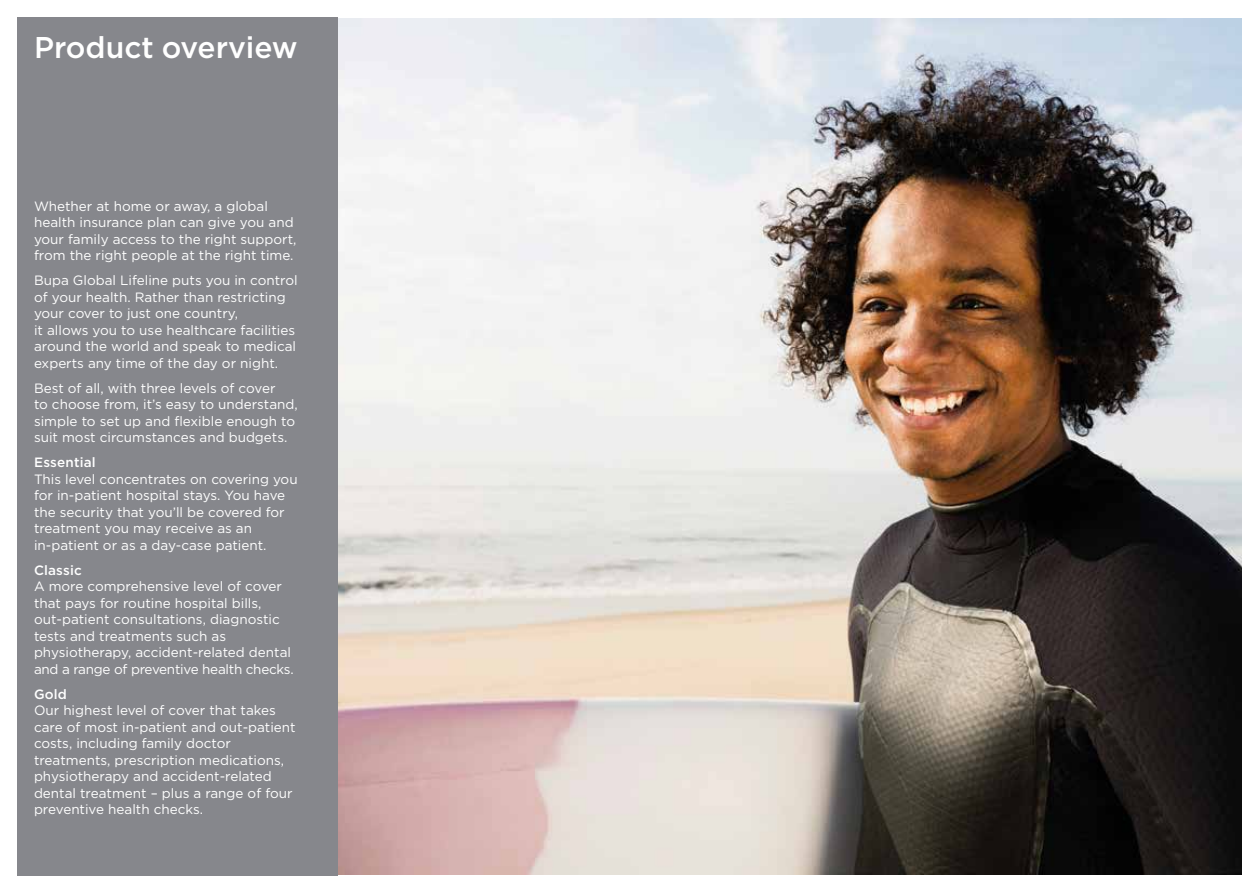
<style>
.page{position:relative;width:1259px;height:893px;background:#fff}
.page>*{position:absolute;margin:0;border:0;box-sizing:border-box;transform-origin:0 0}
.t1{font:500 30px "Gotham";color:#fff}
.t2{font:13.5px/16.5px "Gotham";color:#fff}
.t3{font:500 13.5px "Gotham";letter-spacing:.01em;color:#fff}
</style>
<div class="page">
<img style="left:337px;top:19px;width:905px;height:855px">
<div style="left:17px;top:17px;width:320px;height:859px;background:#86878c"></div>
<h1 class="t1" style="left:34px;top:28px;width:265px">Product overview</h1>
<p class="t2" style="left:34px;top:197px;width:264px">Whether at home or away, a global health insurance plan can give you and your family access to the right support, from the right people at the right time.</p>
<p class="t2" style="left:34px;top:272px;width:265px">Bupa Global Lifeline puts you in control of your health. Rather than restricting your cover to just one country,<br>it allows you to use healthcare facilities around the world and speak to medical experts any time of the day or night.</p>
<p class="t2" style="left:34px;top:379px;width:265px">Best of all, with three levels of cover<br>to choose from, it’s easy to understand, simple to set up and flexible enough to suit most circumstances and budgets.</p>
<p class="t3" style="left:34px;top:454px;width:63px">Essential</p>
<p class="t2" style="left:34px;top:470px;width:265px">This level concentrates on covering you for in-patient hospital stays. You have the security that you’ll be covered for treatment you may receive as an in-patient or as a day-case patient.</p>
<p class="t3" style="left:34px;top:561px;width:49px">Classic</p>
<p class="t2" style="left:34px;top:578px;width:261px">A more comprehensive level of cover that pays for routine hospital bills, out-patient consultations, diagnostic tests and treatments such as physiotherapy, accident-related dental and a range of preventive health checks.</p>
<p class="t3" style="left:34px;top:685px;width:35px">Gold</p>
<p class="t2" style="left:34px;top:702px;width:263px">Our highest level of cover that takes care of most in-patient and out-patient costs, including family doctor treatments, prescription medications, physiotherapy and accident-related dental treatment – plus a range of four preventive health checks.</p>
</div>
